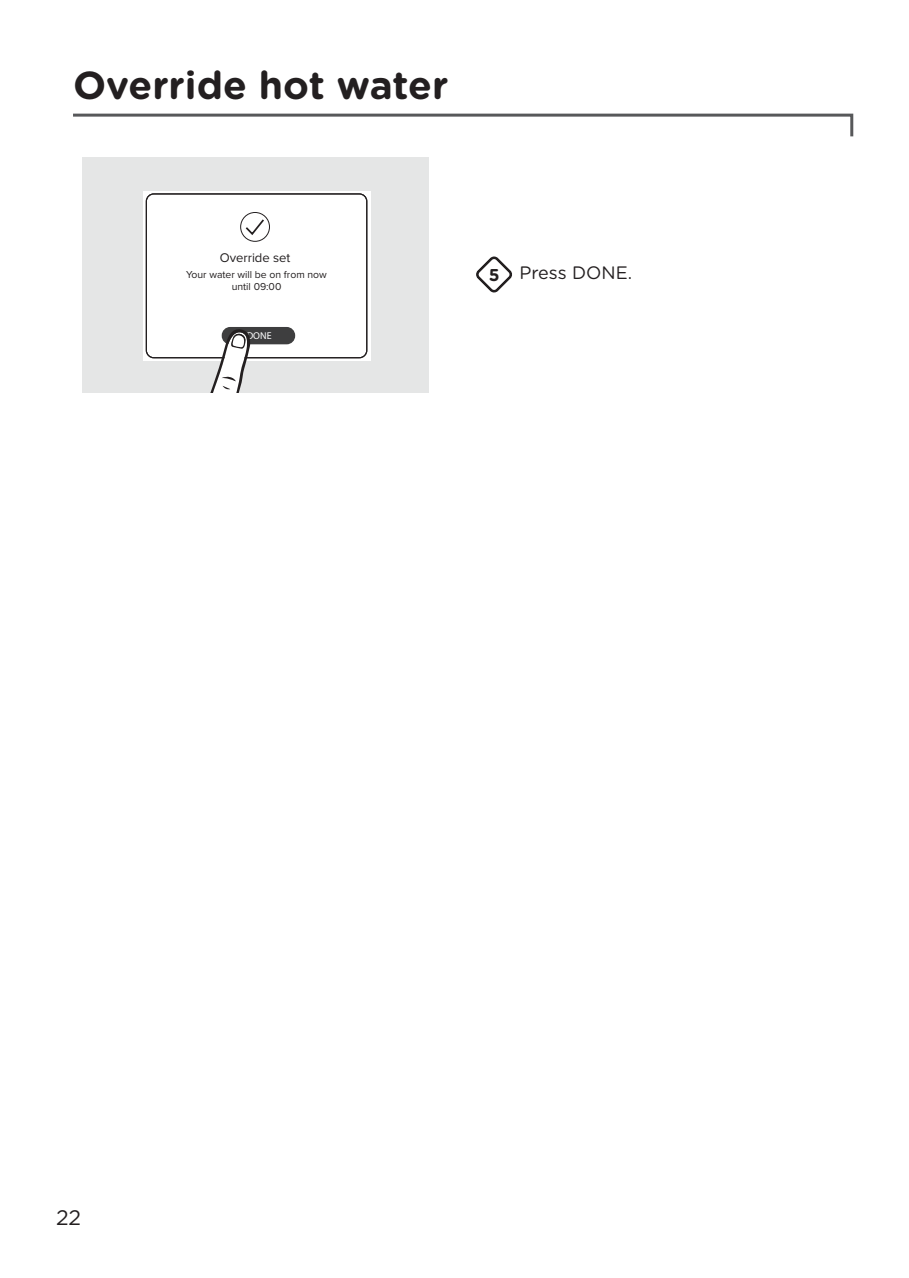
<style>
.page{position:relative;width:909px;height:1278px;background:#fff}
.page>*{position:absolute;margin:0;border:0;box-sizing:border-box;transform-origin:0 0}
.t1{font:700 39px "Gotham Rounded";color:#231f20}
.t2{font:21px "Gotham";color:#231f20}
.t3{font:18px "Gotham Rounded";color:#231f20}
.t4{font:12.9px "Proxima Nova";color:#231f20}
.t5{font:10.5px/12.3px "Proxima Nova";color:#231f20;text-align:center}
.t6{font:9.9px "Myriad Pro";color:#fff}
</style>
<div class="page">
<svg style="left:73px;top:113px;width:781px;height:24px"></svg>
<div style="left:82px;top:158px;width:347px;height:235px;background:#e5e6e6"></div>
<svg style="left:476px;top:256px;width:36px;height:37px"></svg>
<svg style="left:143px;top:192px;width:227px;height:201px"></svg>
<h1 class="t1" style="left:73px;top:57px;width:377px">Override hot water</h1>
<p class="t4" style="left:220px;top:250px;width:72px">Override set</p>
<p class="t5" style="left:186px;top:269px;width:142px">Your water will be on from now until 09:00</p>
<p class="t6" style="left:247px;top:330px;width:26px">DONE</p>
<h3 class="t3" style="left:489px;top:260px;width:145px"><sub>5</sub> Press DONE.</h3>
<h2 class="t2" style="left:56px;top:1204px;width:27px">22</h2>
</div>
